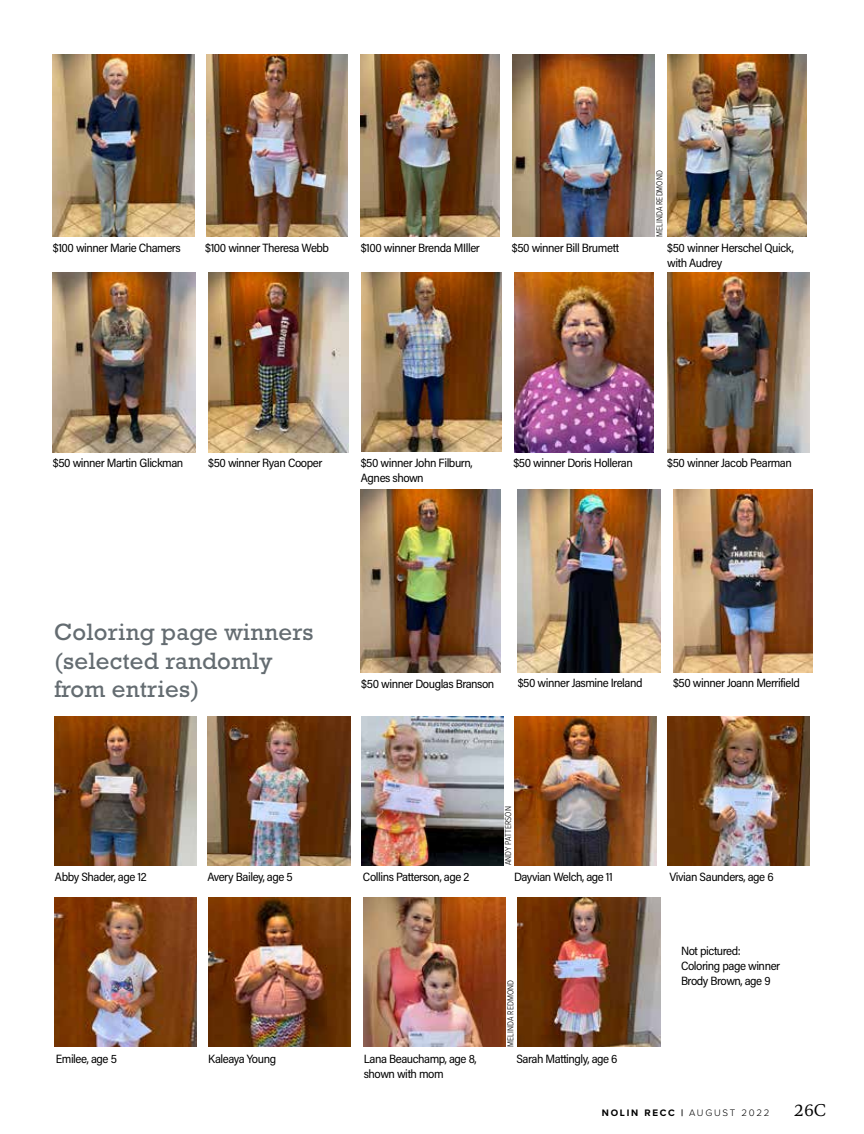
<style>
.page{position:relative;width:864px;height:1134px;background:#fff}
.page>*{position:absolute;margin:0;border:0;box-sizing:border-box;transform-origin:0 0}
.t1{font:24px/28.5px "Rockwell Std";letter-spacing:.01em;color:#646c71}
.t2{font:18px "Ashbury";color:#000}
.t3{font:12px/15px "Acumin Pro Semi Cond";letter-spacing:-.035em;color:#000}
.t4{font:700 9.75px "Proxima Nova";letter-spacing:.18em;color:#000}
.t5{font:300 9px "Proxima Nova Cond";color:#000}
.s1{font-weight:300}
</style>
<div class="page">
<img style="left:53px;top:54px;width:141px;height:183px">
<img style="left:207px;top:54px;width:141px;height:183px">
<img style="left:512px;top:54px;width:143px;height:183px">
<img style="left:667px;top:54px;width:140px;height:183px">
<img style="left:53px;top:272px;width:143px;height:180px">
<img style="left:209px;top:272px;width:139px;height:180px">
<img style="left:515px;top:272px;width:139px;height:180px">
<img style="left:667px;top:272px;width:143px;height:180px">
<img style="left:518px;top:490px;width:142px;height:182px">
<img style="left:673px;top:490px;width:139px;height:182px">
<img style="left:360px;top:54px;width:140px;height:183px">
<img style="left:362px;top:272px;width:139px;height:179px">
<img style="left:55px;top:716px;width:142px;height:149px">
<img style="left:208px;top:716px;width:142px;height:149px">
<img style="left:361px;top:716px;width:142px;height:149px">
<img style="left:514px;top:716px;width:143px;height:149px">
<img style="left:54px;top:897px;width:142px;height:150px">
<img style="left:209px;top:897px;width:142px;height:150px">
<img style="left:363px;top:897px;width:143px;height:150px">
<img style="left:518px;top:897px;width:142px;height:150px">
<img style="left:668px;top:716px;width:142px;height:150px">
<img style="left:361px;top:490px;width:139px;height:182px">
<p class="t5" style="left:653px;top:237px;width:68px;rotate:-90deg">MELINDA REDMOND</p>
<p class="t3" style="left:53px;top:240px;width:130px">$100 winner Marie Chamers</p>
<p class="t3" style="left:205px;top:240px;width:125px">$100 winner Theresa Webb</p>
<p class="t3" style="left:361px;top:240px;width:121px">$100 winner Brenda MIller</p>
<p class="t3" style="left:512px;top:240px;width:109px">$50 winner Bill Brumett</p>
<p class="t3" style="left:667px;top:240px;width:128px">$50 winner Herschel Quick, with Audrey</p>
<p class="t3" style="left:53px;top:455px;width:132px">$50 winner Martin Glickman</p>
<p class="t3" style="left:361px;top:455px;width:113px">$50 winner John Filburn,<br>Agnes shown</p>
<p class="t3" style="left:208px;top:455px;width:116px">$50 winner Ryan Cooper</p>
<p class="t3" style="left:513px;top:455px;width:121px">$50 winner Doris Holleran</p>
<p class="t3" style="left:667px;top:455px;width:126px">$50 winner Jacob Pearman</p>
<h1 class="t1" style="left:54px;top:618px;width:261px">Coloring page winners (selected randomly from entries)</h1>
<p class="t3" style="left:361px;top:675px;width:135px">$50 winner Douglas Branson</p>
<p class="t3" style="left:518px;top:675px;width:127px">$50 winner Jasmine Ireland</p>
<p class="t3" style="left:673px;top:675px;width:128px">$50 winner Joann Merrifield</p>
<p class="t5" style="left:502px;top:865px;width:61px;rotate:-90deg">ANDY PATTERSON</p>
<p class="t3" style="left:55px;top:869px;width:93px">Abby Shader, age 12</p>
<p class="t3" style="left:207px;top:869px;width:87px">Avery Bailey, age 5</p>
<p class="t3" style="left:363px;top:869px;width:108px">Collins Patterson, age 2</p>
<p class="t3" style="left:514px;top:869px;width:100px">Dayvian Welch, age 11</p>
<p class="t3" style="left:669px;top:869px;width:106px">Vivian Saunders, age 6</p>
<p class="t5" style="left:504px;top:1047px;width:68px;rotate:-90deg">MELINDA REDMOND</p>
<p class="t3" style="left:56px;top:1050px;width:63px">Emilee, age 5</p>
<p class="t3" style="left:364px;top:1050px;width:114px">Lana Beauchamp, age 8, shown with mom</p>
<p class="t3" style="left:208px;top:1050px;width:69px">Kaleaya Young</p>
<p class="t3" style="left:516px;top:1050px;width:103px">Sarah Mattingly, age 6</p>
<p class="t3" style="left:681px;top:943px;width:101px">Not pictured:<br>Coloring page winner<br>Brody Brown, age 9</p>
<p class="t4" style="left:602px;top:1106px;width:169px">NOLIN RECC | <span class="s1">AUGUST 2022</span></p>
<h2 class="t2" style="left:794px;top:1099px;width:34px">26C</h2>
</div>
